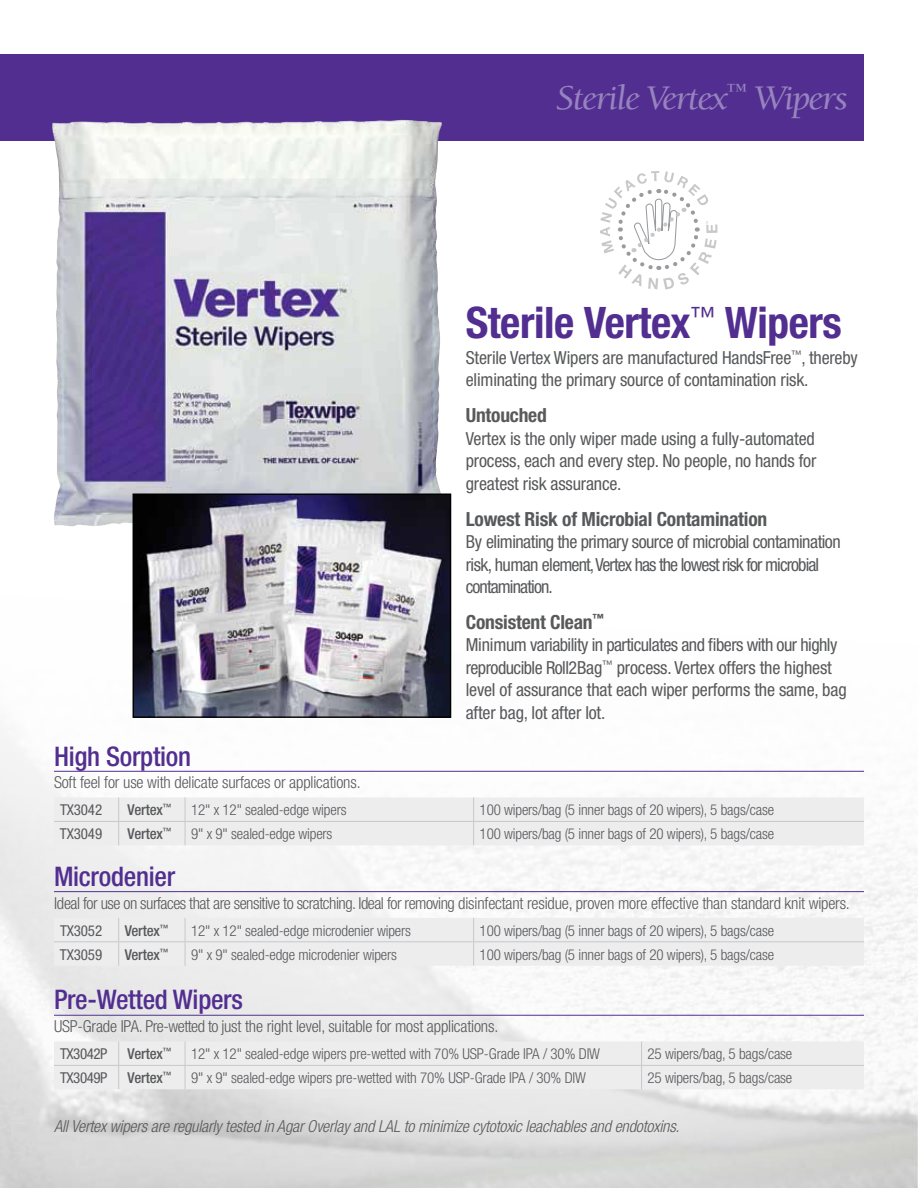
<style>
.page{position:relative;width:918px;height:1188px;background:#fff}
.page>*{position:absolute;margin:0;border:0;box-sizing:border-box;transform-origin:0 0}
.t1{font:700 condensed 43.5px "Helvetica Neue";letter-spacing:-.01em;color:#522e91}
.t2{font:italic 35.55px "Berkeley";letter-spacing:-.05em;color:#9784be;scale:1.05 1}
.t3{font:500 condensed 27px "Helvetica Neue";letter-spacing:-.01em;color:#522e91}
.t4{font:700 condensed 19.5px "Helvetica Neue";letter-spacing:-.01em;color:#58595b}
.t5{font:condensed 18px/22.5px "Helvetica Neue";letter-spacing:-.01em;color:#58595b}
.t6{font:condensed 18px/22.5px "Helvetica Neue";letter-spacing:-.03em;color:#58595b}
.t7{font:300 condensed 16.5px "Helvetica Neue";letter-spacing:-.01em;color:#58595b}
.t8{font:italic 300 condensed 16.5px "Helvetica Neue";letter-spacing:-.01em;color:#58595b}
.t9{font:300 condensed 15px "Helvetica Neue";letter-spacing:-.01em;color:#58595b}
.t10{font:500 condensed 15px "Helvetica Neue";letter-spacing:-.01em;color:#58595b}
.t11{font:condensed 15px "Helvetica Neue";letter-spacing:-.01em;color:#58595b}
.t12{font:condensed 15px "Helvetica Neue";letter-spacing:-.03em;color:#58595b}
</style>
<div class="page">
<div style="left:0;top:54px;width:864px;height:87px;background:#522e91"></div>
<hr style="left:54px;top:771px;width:810px;height:1px;background:#522e91">
<hr style="left:54px;top:891px;width:810px;height:1px;background:#522e91">
<hr style="left:54px;top:1015px;width:810px;height:1px;background:#522e91">
<div style="left:54px;top:797px;width:810px;height:48px;background:#ededee"></div>
<div style="left:54px;top:918px;width:810px;height:48px;background:#ededee"></div>
<div style="left:54px;top:1041px;width:810px;height:48px;background:#ededee"></div>
<img style="left:52px;top:120px;width:393px;height:406px">
<img style="left:135px;top:496px;width:314px;height:220px">
<div style="left:133px;top:494px;width:318px;height:224px;border:1px solid #000"></div>
<svg style="left:600px;top:171px;width:117px;height:119px"></svg>
<h2 class="t2" style="left:556px;top:79px;width:280px">Sterile Vertex<sup>™</sup> Wipers</h2>
<h1 class="t1" style="left:466px;top:296px;width:378px">Sterile Vertex<sup>™</sup> Wipers</h1>
<p class="t5" style="left:466px;top:346px;width:394px">Sterile Vertex Wipers are manufactured HandsFree<sup>™</sup>, thereby eliminating the primary source of contamination risk.</p>
<h3 class="t4" style="left:466px;top:403px;width:83px">Untouched</h3>
<p class="t5" style="left:466px;top:427px;width:352px;text-align:justify">Vertex is the only wiper made using a fully-automated process, each and every step. No people, no hands for greatest risk assurance.</p>
<h3 class="t4" style="left:466px;top:507px;width:303px">Lowest Risk of Microbial Contamination</h3>
<p class="t6" style="left:466px;top:530px;width:376px">By eliminating the primary source of microbial contamination risk, human element, Vertex has the lowest risk for microbial contamination.</p>
<h3 class="t4" style="left:466px;top:610px;width:140px">Consistent Clean<sup>™</sup></h3>
<p class="t5" style="left:466px;top:634px;width:382px">Minimum variability in particulates and fibers with our highly reproducible Roll2Bag<sup>™</sup> process. Vertex offers the highest level of assurance that each wiper performs the same, bag after bag, lot after lot.</p>
<h3 class="t3" style="left:54px;top:740px;width:139px">High Sorption</h3>
<p class="t7" style="left:54px;top:773px;width:308px">Soft feel for use with delicate surfaces or applications.</p>
<p class="t11" style="left:60px;top:801px;width:44px">TX3042</p>
<p class="t10" style="left:128px;top:801px;width:45px">Vertex<sup>™</sup></p>
<p class="t9" style="left:191px;top:802px;width:157px">12" x 12" sealed-edge wipers</p>
<p class="t9" style="left:480px;top:802px;width:296px">100 wipers/bag (5 inner bags of 20 wipers), 5 bags/case</p>
<p class="t11" style="left:60px;top:825px;width:44px">TX3049</p>
<p class="t10" style="left:128px;top:825px;width:45px">Vertex<sup>™</sup></p>
<p class="t9" style="left:191px;top:825px;width:143px">9" x 9" sealed-edge wipers</p>
<p class="t9" style="left:480px;top:825px;width:296px">100 wipers/bag (5 inner bags of 20 wipers), 5 bags/case</p>
<h3 class="t3" style="left:54px;top:860px;width:123px">Microdenier</h3>
<p class="t7" style="left:54px;top:893px;width:797px">Ideal for use on surfaces that are sensitive to scratching. Ideal for removing disinfectant residue, proven more effective than standard knit wipers.</p>
<p class="t11" style="left:60px;top:922px;width:44px">TX3052</p>
<p class="t10" style="left:125px;top:921px;width:45px">Vertex<sup>™</sup></p>
<p class="t9" style="left:191px;top:922px;width:222px">12" x 12" sealed-edge microdenier wipers</p>
<p class="t9" style="left:480px;top:922px;width:296px">100 wipers/bag (5 inner bags of 20 wipers), 5 bags/case</p>
<p class="t11" style="left:60px;top:946px;width:44px">TX3059</p>
<p class="t10" style="left:125px;top:945px;width:45px">Vertex<sup>™</sup></p>
<p class="t9" style="left:191px;top:946px;width:207px">9" x 9" sealed-edge microdenier wipers</p>
<p class="t9" style="left:480px;top:946px;width:296px">100 wipers/bag (5 inner bags of 20 wipers), 5 bags/case</p>
<h3 class="t3" style="left:54px;top:984px;width:191px">Pre-Wetted Wipers</h3>
<p class="t7" style="left:54px;top:1017px;width:446px">USP-Grade IPA. Pre-wetted to just the right level, suitable for most applications.</p>
<p class="t12" style="left:60px;top:1045px;width:49px">TX3042P</p>
<p class="t10" style="left:128px;top:1045px;width:45px">Vertex<sup>™</sup></p>
<p class="t9" style="left:191px;top:1045px;width:411px">12" x 12" sealed-edge wipers pre-wetted with 70% USP-Grade IPA / 30% DIW</p>
<p class="t9" style="left:648px;top:1045px;width:146px">25 wipers/bag, 5 bags/case</p>
<p class="t12" style="left:60px;top:1069px;width:49px">TX3049P</p>
<p class="t10" style="left:128px;top:1069px;width:45px">Vertex<sup>™</sup></p>
<p class="t9" style="left:191px;top:1069px;width:396px">9" x 9" sealed-edge wipers pre-wetted with 70% USP-Grade IPA / 30% DIW</p>
<p class="t9" style="left:648px;top:1069px;width:146px">25 wipers/bag, 5 bags/case</p>
<p class="t8" style="left:54px;top:1117px;width:627px">All Vertex wipers are regularly tested in Agar Overlay and LAL to minimize cytotoxic leachables and endotoxins.</p>
</div>
